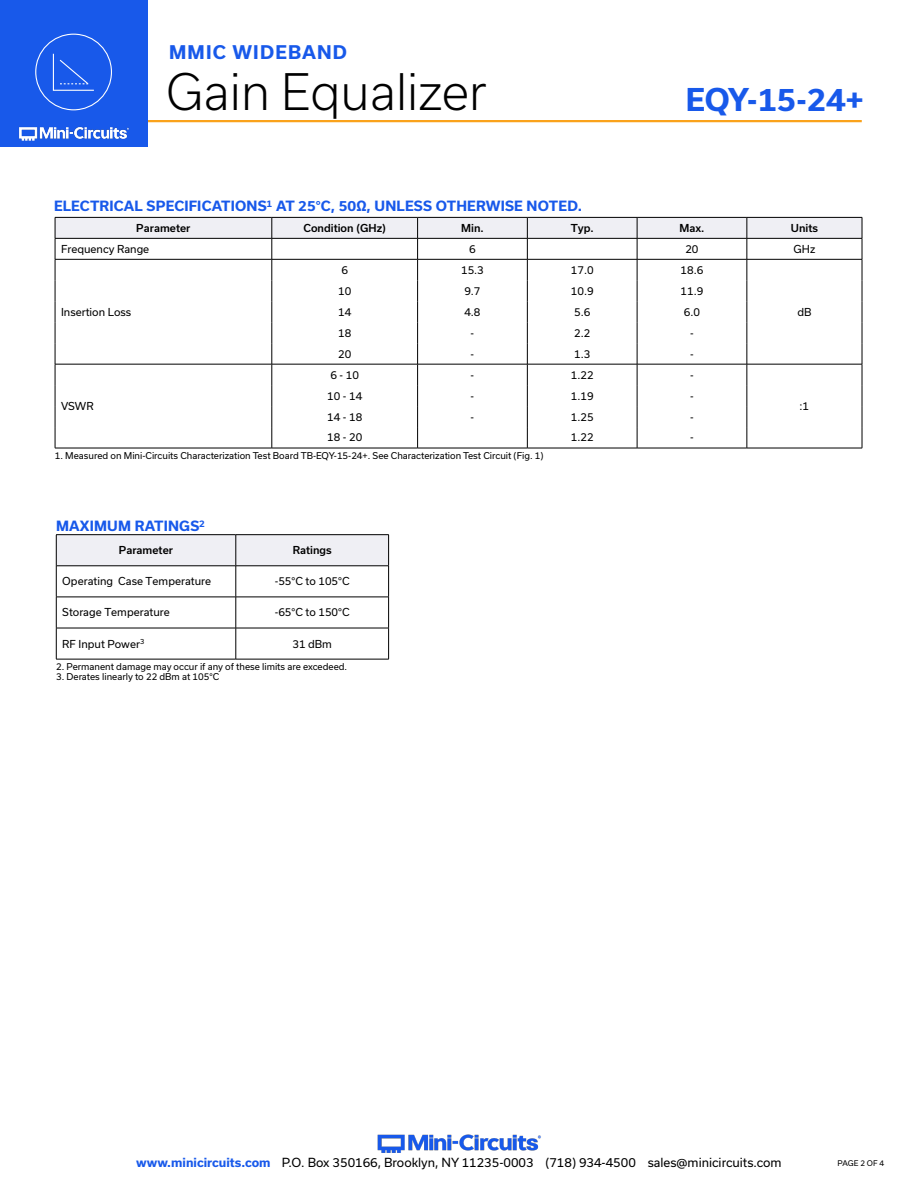
<style>
.page{position:relative;width:918px;height:1188px;background:#fff}
.page>*{position:absolute;margin:0;border:0;box-sizing:border-box;transform-origin:0 0}
.t1{font:300 48px "Usual";color:#000}
.t2{font:700 30px "Usual";letter-spacing:-.01em;color:#1859ea}
.t3{font:700 18px "Usual";letter-spacing:.065em;color:#1859ea}
.Blue_Headers{font:700 13.5px "Usual";letter-spacing:.015em;color:#1859ea}
.t4{font:12px "Usual";color:#000}
.Table_Body_Center{font:10.5px "Usual";color:#000}
.Table_Body_Left_Just{font:10.5px "Usual";color:#000}
.Table_Header_Center{font:500 10.5px "Usual";color:#000}
.Notes{font:9px "Usual";color:#000}
.t5{font:7.5px "Usual";color:#000}
.s1{font-weight:700;color:#1859ea}
</style>
<div class="page">
<hr style="left:129px;top:120px;width:733px;height:2px;background:#faa21b">
<div style="left:0;top:0;width:147px;height:147px;background:#1859ea"></div>
<img style="left:19px;top:126px;width:110px;height:15px">
<div style="left:35px;top:34px;width:77px;height:76px;border:1px solid #fff;border-radius:50%"></div>
<svg style="left:52px;top:53px;width:42px;height:38px"></svg>
<img style="left:377px;top:1134px;width:164px;height:19px">
<hr style="left:55px;top:448px;width:217px;height:1px;background:#000">
<svg style="left:55px;top:217px;width:808px;height:231px"></svg>
<hr style="left:747px;top:448px;width:115px;height:1px;background:#000">
<hr style="left:272px;top:448px;width:146px;height:1px;background:#000">
<hr style="left:418px;top:448px;width:109px;height:1px;background:#000">
<hr style="left:527px;top:448px;width:110px;height:1px;background:#000">
<hr style="left:637px;top:448px;width:110px;height:1px;background:#000">
<div style="left:56px;top:535px;width:180px;height:31px;background:#efeff4"></div>
<div style="left:236px;top:535px;width:153px;height:31px;background:#efeff4"></div>
<hr style="left:236px;top:534px;width:153px;height:1px;background:#000">
<hr style="left:388px;top:535px;width:1px;height:31px;background:#000">
<hr style="left:236px;top:566px;width:153px;height:1px;background:#000">
<hr style="left:388px;top:566px;width:1px;height:31px;background:#000">
<hr style="left:236px;top:597px;width:153px;height:1px;background:#000">
<hr style="left:388px;top:597px;width:1px;height:31px;background:#000">
<hr style="left:236px;top:628px;width:153px;height:1px;background:#000">
<hr style="left:388px;top:628px;width:1px;height:31px;background:#000">
<hr style="left:236px;top:659px;width:153px;height:1px;background:#000">
<hr style="left:56px;top:535px;width:1px;height:31px;background:#000">
<hr style="left:56px;top:566px;width:1px;height:31px;background:#000">
<hr style="left:56px;top:597px;width:1px;height:31px;background:#000">
<hr style="left:56px;top:628px;width:1px;height:31px;background:#000">
<hr style="left:56px;top:534px;width:180px;height:1px;background:#000">
<hr style="left:56px;top:566px;width:180px;height:1px;background:#000">
<hr style="left:236px;top:535px;width:1px;height:31px;background:#000">
<hr style="left:236px;top:566px;width:1px;height:31px;background:#000">
<hr style="left:236px;top:597px;width:1px;height:31px;background:#000">
<hr style="left:236px;top:628px;width:1px;height:31px;background:#000">
<hr style="left:56px;top:597px;width:180px;height:1px;background:#000">
<hr style="left:56px;top:628px;width:180px;height:1px;background:#000">
<hr style="left:56px;top:659px;width:180px;height:1px;background:#000">
<h3 class="t3" style="left:169px;top:42px;width:179px">MMIC WIDEBAND</h3>
<h1 class="t1" style="left:166px;top:65px;width:322px">Gain Equalizer</h1>
<p class="Blue_Headers" style="left:54px;top:198px;width:530px">ELECTRICAL SPECIFICATIONS<sup>1</sup> AT 25°C, 50Ω, UNLESS OTHERWISE NOTED.</p>
<h2 class="t2" style="left:686px;top:82px;width:180px">EQY-15-24+</h2>
<p class="Table_Header_Center" style="left:136px;top:222px;width:56px">Parameter</p>
<p class="Table_Header_Center" style="left:303px;top:222px;width:84px">Condition (GHz)</p>
<p class="Table_Header_Center" style="left:461px;top:222px;width:24px">Min.</p>
<p class="Table_Header_Center" style="left:571px;top:222px;width:25px">Typ.</p>
<p class="Table_Header_Center" style="left:679px;top:222px;width:26px">Max.</p>
<p class="Table_Header_Center" style="left:791px;top:222px;width:29px">Units</p>
<p class="Table_Body_Left_Just" style="left:61px;top:243px;width:90px">Frequency Range</p>
<p class="Table_Body_Center" style="left:469px;top:243px;width:8px">6</p>
<p class="Table_Body_Center" style="left:685px;top:243px;width:15px">20</p>
<p class="Table_Body_Center" style="left:794px;top:243px;width:23px">GHz</p>
<p class="Table_Body_Left_Just" style="left:61px;top:306px;width:72px">Insertion Loss</p>
<p class="Table_Body_Center" style="left:341px;top:264px;width:8px">6</p>
<p class="Table_Body_Center" style="left:461px;top:264px;width:24px">15.3</p>
<p class="Table_Body_Center" style="left:571px;top:264px;width:24px">17.0</p>
<p class="Table_Body_Center" style="left:681px;top:264px;width:24px">18.6</p>
<p class="Table_Body_Center" style="left:338px;top:285px;width:15px">10</p>
<p class="Table_Body_Center" style="left:464px;top:285px;width:18px">9.7</p>
<p class="Table_Body_Center" style="left:571px;top:285px;width:24px">10.9</p>
<p class="Table_Body_Center" style="left:681px;top:285px;width:24px">11.9</p>
<p class="Table_Body_Center" style="left:338px;top:306px;width:15px">14</p>
<p class="Table_Body_Center" style="left:464px;top:306px;width:18px">4.8</p>
<p class="Table_Body_Center" style="left:574px;top:306px;width:18px">5.6</p>
<p class="Table_Body_Center" style="left:684px;top:306px;width:18px">6.0</p>
<p class="Table_Body_Center" style="left:338px;top:327px;width:15px">18</p>
<p class="Table_Body_Center" style="left:471px;top:327px;width:5px">-</p>
<p class="Table_Body_Center" style="left:574px;top:327px;width:18px">2.2</p>
<p class="Table_Body_Center" style="left:690px;top:327px;width:5px">-</p>
<p class="Table_Body_Center" style="left:338px;top:348px;width:15px">20</p>
<p class="Table_Body_Center" style="left:471px;top:348px;width:5px">-</p>
<p class="Table_Body_Center" style="left:574px;top:348px;width:18px">1.3</p>
<p class="Table_Body_Center" style="left:690px;top:348px;width:5px">-</p>
<p class="Table_Body_Center" style="left:330px;top:369px;width:30px">6 - 10</p>
<p class="Table_Body_Center" style="left:471px;top:369px;width:5px">-</p>
<p class="Table_Body_Center" style="left:571px;top:369px;width:24px">1.22</p>
<p class="Table_Body_Center" style="left:690px;top:369px;width:5px">-</p>
<p class="Table_Body_Center" style="left:327px;top:390px;width:37px">10 - 14</p>
<p class="Table_Body_Center" style="left:471px;top:390px;width:5px">-</p>
<p class="Table_Body_Center" style="left:571px;top:390px;width:24px">1.19</p>
<p class="Table_Body_Center" style="left:690px;top:390px;width:5px">-</p>
<p class="Table_Body_Center" style="left:327px;top:411px;width:37px">14 - 18</p>
<p class="Table_Body_Center" style="left:471px;top:411px;width:5px">-</p>
<p class="Table_Body_Center" style="left:571px;top:411px;width:24px">1.25</p>
<p class="Table_Body_Center" style="left:690px;top:411px;width:5px">-</p>
<p class="Table_Body_Center" style="left:327px;top:431px;width:37px">18 - 20</p>
<p class="Table_Body_Center" style="left:571px;top:431px;width:24px">1.22</p>
<p class="Table_Body_Center" style="left:690px;top:431px;width:5px">-</p>
<p class="Notes" style="left:55px;top:451px;width:490px">1. Measured on Mini-Circuits Characterization Test Board TB-EQY-15-24+. See Characterization Test Circuit (Fig. 1)</p>
<p class="Table_Body_Left_Just" style="left:61px;top:400px;width:34px">VSWR</p>
<p class="Blue_Headers" style="left:56px;top:518px;width:150px">MAXIMUM RATINGS<sup>2</sup></p>
<p class="Table_Header_Center" style="left:119px;top:544px;width:56px">Parameter</p>
<p class="Table_Header_Center" style="left:293px;top:544px;width:41px">Ratings</p>
<p class="Table_Body_Left_Just" style="left:62px;top:575px;width:150px">Operating Case Temperature</p>
<p class="Table_Body_Center" style="left:275px;top:575px;width:76px">-55°C to 105°C</p>
<p class="Table_Body_Left_Just" style="left:62px;top:606px;width:109px">Storage Temperature</p>
<p class="Table_Body_Center" style="left:275px;top:606px;width:76px">-65°C to 150°C</p>
<p class="Table_Body_Left_Just" style="left:62px;top:638px;width:84px">RF Input Power<sup>3</sup></p>
<p class="Table_Body_Center" style="left:292px;top:638px;width:41px">31 dBm</p>
<p class="Notes" style="left:56px;top:661px;width:293px">2. Permanent damage may occur if any of these limits are excedeed.</p>
<p class="Notes" style="left:56px;top:672px;width:165px">3. Derates linearly to 22 dBm at 105°C</p>
<p class="Table_Body_Center" style="left:797px;top:306px;width:16px">dB</p>
<p class="Table_Body_Center" style="left:800px;top:400px;width:11px">:1</p>
<h3 class="t4" style="left:136px;top:1156px;width:647px"><span class="s1">www.minicircuits.com</span> P.O. Box 350166, Brooklyn, NY 11235-0003 (718) 934-4500 sales@minicircuits.com</h3>
<p class="t5" style="left:838px;top:1159px;width:48px">PAGE 2 OF 4</p>
</div>
